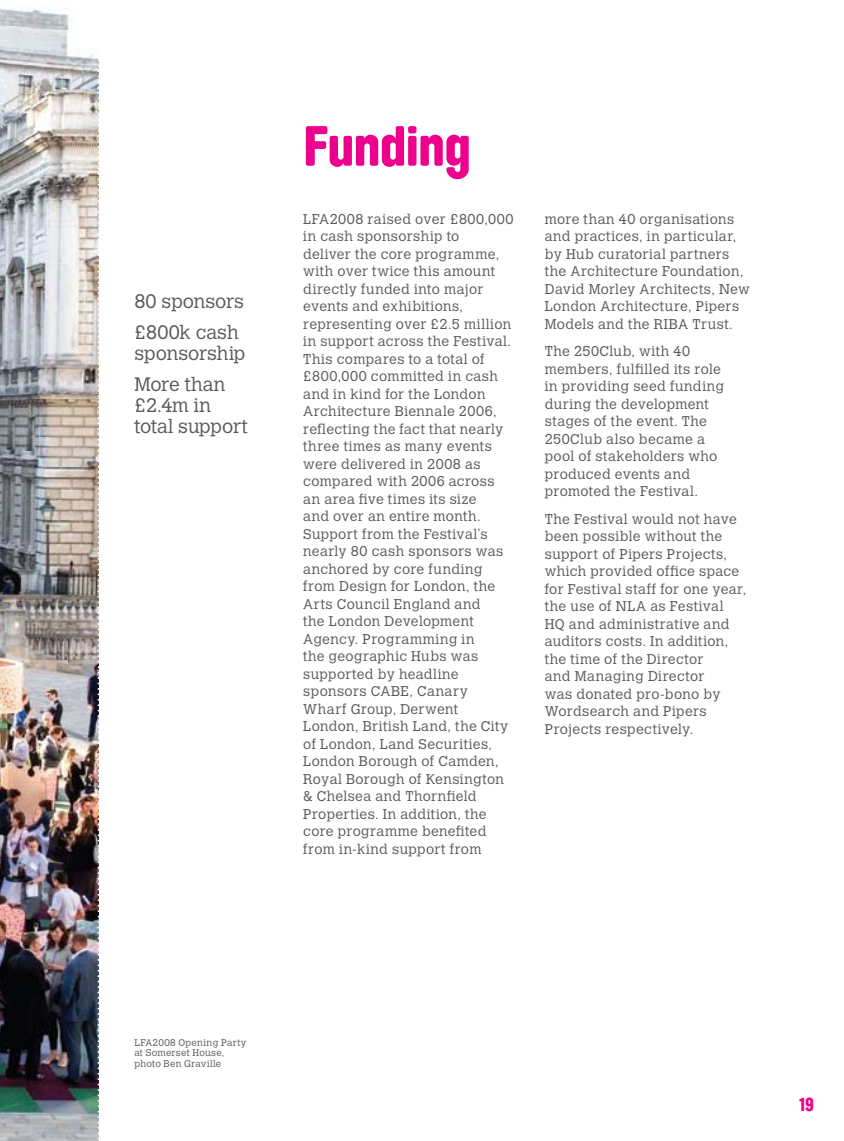
<style>
.page{position:relative;width:844px;height:1141px;background:#fff}
.page>*{position:absolute;margin:0;border:0;box-sizing:border-box;transform-origin:0 0}
.t1{font:52.5px "Brauer";letter-spacing:-.01em;color:#ec008c}
.t2{font:300 19.25px/31px "Calvert";letter-spacing:-.005em;color:#58595b}
.t3{font:17.5px "Brauer";color:#ec008c}
.t4{font:300 14px/17.5px "Calvert";letter-spacing:.03em;color:#58595b}
.t5{font:300 9.62px/10.5px "Calvert";letter-spacing:.025em;color:#58595b}
</style>
<div class="page">
<img style="left:0;top:8px;width:97px;height:1133px">
<img style="left:97px;top:58px;width:2px;height:1083px">
<h2 class="t2" style="left:134px;top:286px;width:111px">80 sponsors £800k cash</h2>
<h2 class="t2" style="left:134px;top:338px;width:113px">sponsorship<br>More than</h2>
<h2 class="t2" style="left:134px;top:395px;width:115px;line-height:21px">£2.4m in total support</h2>
<h1 class="t1" style="left:303px;top:114px;width:169px">Funding</h1>
<p class="t4" style="left:303px;top:210px;width:212px">LFA2008 raised over £800,000 in cash sponsorship to<br>deliver the core programme, with over twice this amount directly funded into major events and exhibitions, representing over £2.5 million in support across the Festival.<br>This compares to a total of £800,000 committed in cash and in kind for the London<br>Architecture Biennale 2006, reflecting the fact that nearly three times as many events were delivered in 2008 as compared with 2006 across an area five times its size<br>and over an entire month.<br>Support from the Festival’s nearly 80 cash sponsors was anchored by core funding from Design for London, the<br>Arts Council England and<br>the London Development<br>Agency. Programming in<br>the geographic Hubs was supported by headline sponsors CABE, Canary<br>Wharf Group, Derwent<br>London, British Land, the City of London, Land Securities,<br>London Borough of Camden,<br>Royal Borough of Kensington &amp; Chelsea and Thornfield<br>Properties. In addition, the core programme benefited from in-kind support from</p>
<p class="t4" style="left:544px;top:210px;width:206px">more than 40 organisations and practices, in particular, by Hub curatorial partners the Architecture Foundation,<br>David Morley Architects, New<br>London Architecture, Pipers<br>Models and the RIBA Trust.</p>
<p class="t4" style="left:544px;top:343px;width:181px">The 250Club, with 40 members, fulfilled its role in providing seed funding during the development stages of the event. The<br>250Club also became a pool of stakeholders who produced events and promoted the Festival.</p>
<p class="t4" style="left:544px;top:510px;width:203px">The Festival would not have been possible without the support of Pipers Projects, which provided office space for Festival staff for one year, the use of NLA as Festival<br>HQ and administrative and auditors costs. In addition, the time of the Director<br>and Managing Director<br>was donated pro-bono by<br>Wordsearch and Pipers<br>Projects respectively.</p>
<p class="t5" style="left:134px;top:1037px;width:114px">LFA2008 Opening Party at Somerset House, photo Ben Graville</p>
<p class="t3" style="left:799px;top:1093px;width:16px">19</p>
</div>
